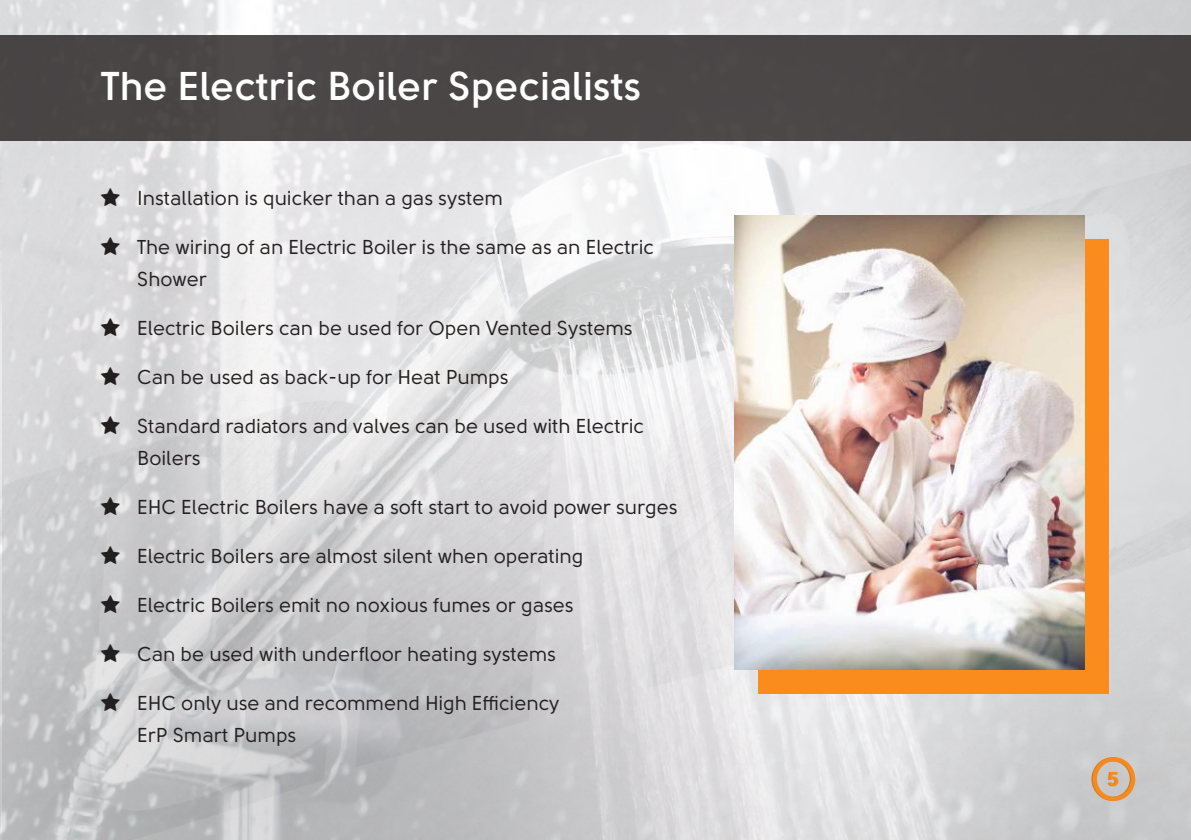
<style>
.page{position:relative;width:1191px;height:840px;background:#fff}
.page>*{position:absolute;margin:0;border:0;box-sizing:border-box;transform-origin:0 0}
.t1{font:700 40px "Solomon Sans Semi";color:#fff}
.t2{font:20px/32px "Solomon Sans Normal";color:#241f1f}
.t3{font:20px "Solomon Sans Bold";color:#f98c1c}
</style>
<div class="page">
<img style="left:0;top:0;width:1191px;height:839px">
<div style="left:0;top:35px;width:1191px;height:106px;background:#4a4646"></div>
<svg style="left:1090px;top:755px;width:46px;height:46px;background:#d3b598"></svg>
<div style="left:758px;top:239px;width:350px;height:454px;background:#f98c1c"></div>
<img style="left:734px;top:215px;width:350px;height:454px">
<svg style="left:101px;top:187px;width:19px;height:18px"></svg>
<svg style="left:101px;top:236px;width:19px;height:18px"></svg>
<svg style="left:101px;top:317px;width:19px;height:18px"></svg>
<svg style="left:101px;top:366px;width:19px;height:18px"></svg>
<svg style="left:101px;top:415px;width:19px;height:18px"></svg>
<svg style="left:101px;top:496px;width:19px;height:18px"></svg>
<svg style="left:101px;top:545px;width:19px;height:18px"></svg>
<svg style="left:101px;top:594px;width:19px;height:18px"></svg>
<svg style="left:101px;top:643px;width:19px;height:18px"></svg>
<svg style="left:101px;top:692px;width:19px;height:18px"></svg>
<h1 class="t1" style="left:101px;top:64px;width:541px">The Electric Boiler Specialists</h1>
<p class="t2" style="left:137px;top:182px;width:367px">Installation is quicker than a gas system</p>
<p class="t2" style="left:137px;top:231px;width:518px">The wiring of an Electric Boiler is the same as an Electric<br>Shower</p>
<p class="t2" style="left:137px;top:312px;width:497px">Electric Boilers can be used for Open Vented Systems</p>
<p class="t2" style="left:137px;top:361px;width:373px">Can be used as back-up for Heat Pumps</p>
<p class="t2" style="left:137px;top:410px;width:508px">Standard radiators and valves can be used with Electric<br>Boilers</p>
<p class="t2" style="left:137px;top:491px;width:542px">EHC Electric Boilers have a soft start to avoid power surges</p>
<p class="t2" style="left:137px;top:540px;width:448px">Electric Boilers are almost silent when operating</p>
<p class="t2" style="left:137px;top:589px;width:438px">Electric Boilers emit no noxious fumes or gases</p>
<p class="t2" style="left:137px;top:638px;width:420px">Can be used with underfloor heating systems</p>
<p class="t2" style="left:137px;top:687px;width:424px">EHC only use and recommend High Efficiency<br>ErP Smart Pumps</p>
<p class="t3" style="left:1108px;top:766px;width:13px">5</p>
</div>
